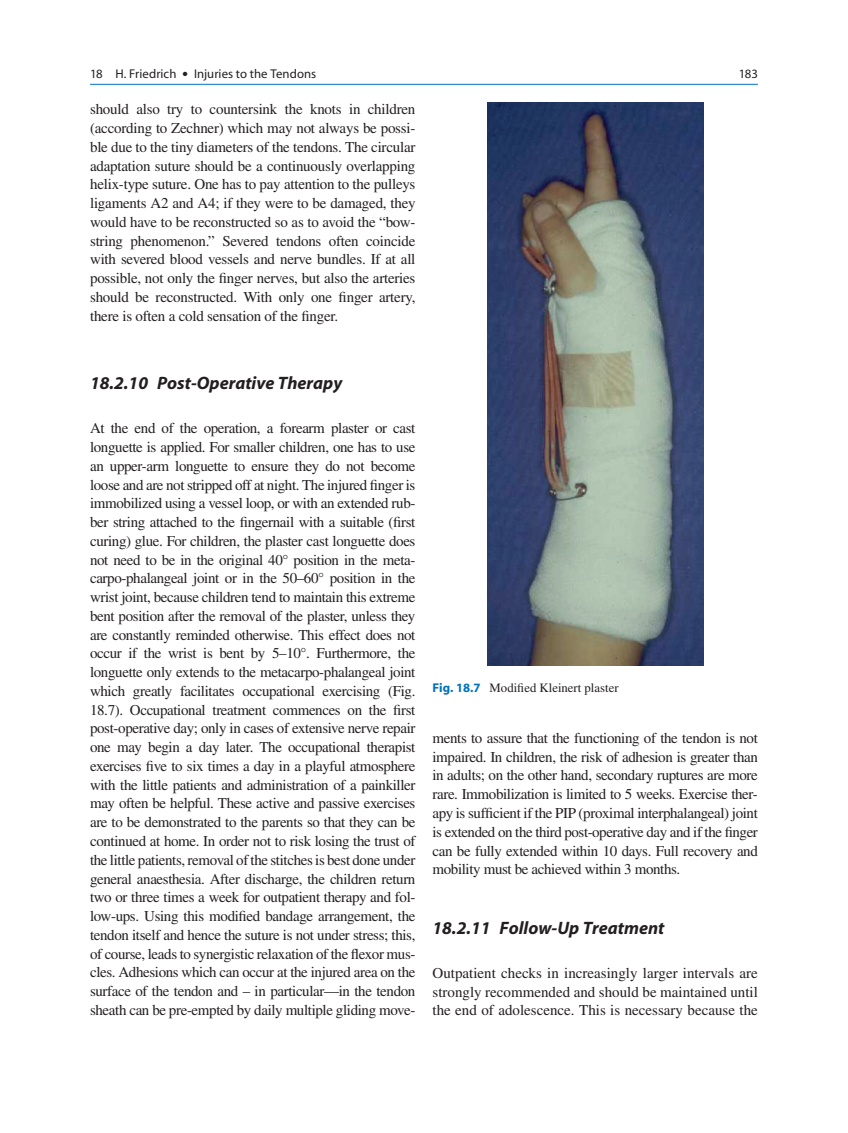
<style>
.page{position:relative;width:848px;height:1133px;background:#fff}
.page>*{position:absolute;margin:0;border:0;box-sizing:border-box;transform-origin:0 0}
.t1{font:italic 700 18px "Myriad";color:#231f20}
.t2{font:15px/18.8px "Times";letter-spacing:-.02em;color:#231f20;text-align:justify}
.t3{font:12.75px "Myriad";letter-spacing:.005em;color:#231f20}
.t4{font:12.75px "Times";color:#231f20}
.s1{font-family:"Myriad";font-weight:700;color:#0073bc}
</style>
<div class="page">
<hr style="left:90px;top:84px;width:668px;height:1px;background:#0073bc">
<img style="left:487px;top:103px;width:216px;height:563px">
<p class="t3" style="left:90px;top:69px;width:228px">18 H. Friedrich ● Injuries to the Tendons</p>
<p class="t3" style="left:739px;top:69px;width:21px">183</p>
<p class="t2" style="left:90px;top:101px;width:327px">should also try to countersink the knots in children (according to Zechner) which may not always be possi&shy;ble due to the tiny diameters of the tendons. The circular adaptation suture should be a continuously overlapping helix-type suture. One has to pay attention to the pulleys ligaments A2 and A4; if they were to be damaged, they would have to be reconstructed so as to avoid the “bow&shy;string phenomenon.” Severed tendons often coincide with severed blood vessels and nerve bundles. If at all possible, not only the finger nerves, but also the arteries should be reconstructed. With only one finger artery, there is often a cold sensation of the finger.</p>
<p class="t1" style="left:90px;top:376px;width:254px">18.2.10 Post-Operative Therapy</p>
<p class="t2" style="left:90px;top:420px;width:327px">At the end of the operation, a forearm plaster or cast longuette is applied. For smaller children, one has to use an upper-arm longuette to ensure they do not become loose and are not stripped off at night. The injured finger is immobilized using a vessel loop, or with an extended rub&shy;ber string attached to the fingernail with a suitable (first curing) glue. For children, the plaster cast longuette does not need to be in the original 40° position in the meta&shy;carpo-phalangeal joint or in the 50–60° position in the wrist joint, because children tend to maintain this extreme bent position after the removal of the plaster, unless they are constantly reminded otherwise. This effect does not occur if the wrist is bent by 5–10°. Furthermore, the longuette only extends to the metacarpo-phalangeal joint which greatly facilitates occupational exercising (Fig.<br>18.7). Occupational treatment commences on the first post-operative day; only in cases of extensive nerve repair one may begin a day later. The occupational therapist exercises five to six times a day in a playful atmosphere with the little patients and administration of a painkiller may often be helpful. These active and passive exercises are to be demonstrated to the parents so that they can be continued at home. In order not to risk losing the trust of the little patients, removal of the stitches is best done under general anaesthesia. After discharge, the children return two or three times a week for outpatient therapy and fol&shy;low-ups. Using this modified bandage arrangement, the tendon itself and hence the suture is not under stress; this, of course, leads to synergistic relaxation of the flexor mus&shy;cles. Adhesions which can occur at the injured area on the surface of the tendon and – in particular—in the tendon sheath can be pre-empted by daily multiple gliding move-</p>
<p class="t4" style="left:432px;top:683px;width:188px"><span class="s1">Fig. 18.7</span> Modified Kleinert plaster</p>
<p class="t2" style="left:432px;top:730px;width:327px">ments to assure that the functioning of the tendon is not impaired. In children, the risk of adhesion is greater than in adults; on the other hand, secondary ruptures are more rare. Immobilization is limited to 5 weeks. Exercise ther&shy;apy is sufficient if the PIP (proximal interphalangeal) joint is extended on the third post-operative day and if the finger can be fully extended within 10 days. Full recovery and mobility must be achieved within 3 months.</p>
<p class="t1" style="left:432px;top:920px;width:233px">18.2.11 Follow-Up Treatment</p>
<p class="t2" style="left:432px;top:964px;width:327px">Outpatient checks in increasingly larger intervals are strongly recommended and should be maintained until the end of adolescence. This is necessary because the</p>
</div>
